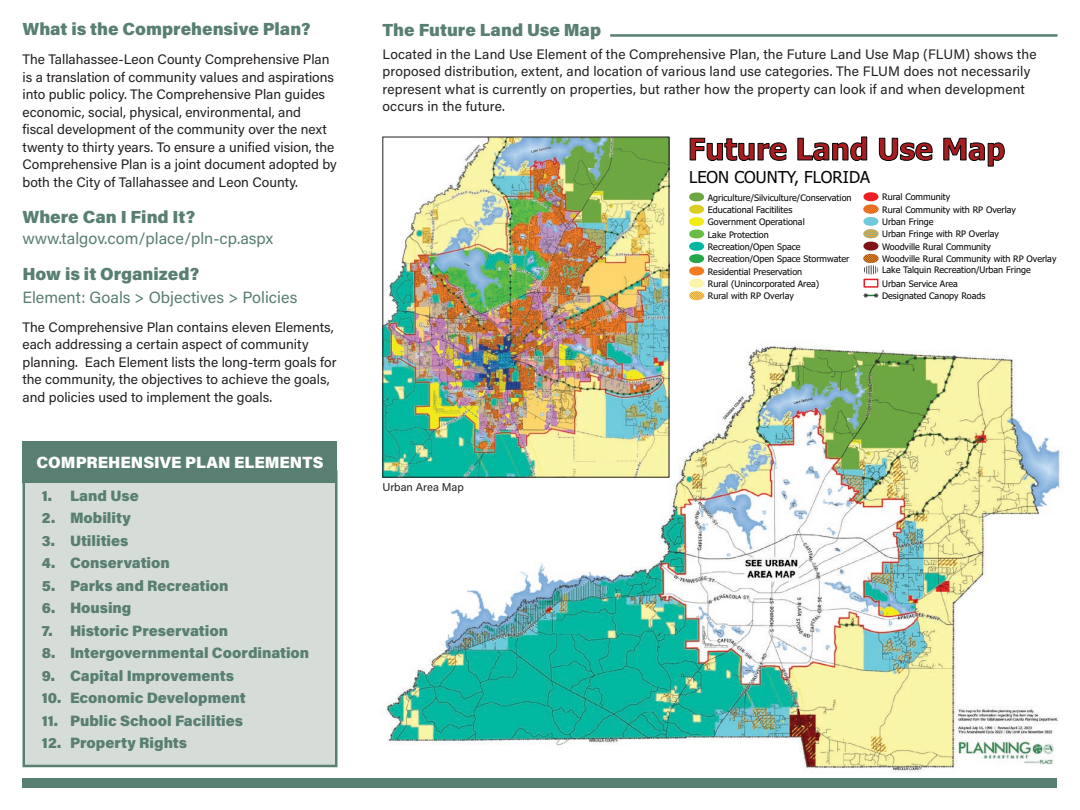
<style>
.page{position:relative;width:1080px;height:810px;background:#fff}
.page>*{position:absolute;margin:0;border:0;box-sizing:border-box;transform-origin:0 0}
.t1{font:900 17.5px "Acumin Pro";color:#587f71}
.t2{font:16.5px "Tahoma";color:#040503}
.t3{font:16.25px "Acumin Pro";color:#587f71}
.t4{font:900 16.25px "Acumin Pro";color:#fff}
.t5{font:900 15px "Acumin Pro";color:#587f71}
.t6{font:13.75px/17.5px "Acumin Pro";color:#231f20}
.t7{font:11.25px "Acumin Pro";color:#231f20}
.t8{font:9px/12.4px "Tahoma";color:#040503}
</style>
<div class="page">
<img style="left:386px;top:331px;width:674px;height:442px">
<div style="left:24px;top:471px;width:312px;height:295px;background:#d6dcd7"></div>
<div style="left:22px;top:470px;width:316px;height:297px;border:2px solid #587f71"></div>
<div style="left:22px;top:441px;width:316px;height:41px;background:#587f71"></div>
<div style="left:22px;top:778px;width:1036px;height:10px;background:#587f71"></div>
<hr style="left:610px;top:34px;width:448px;height:3px;background:#587f71">
<img style="left:384px;top:139px;width:283px;height:337px">
<svg style="left:690px;top:138px;width:97px;height:23px"></svg>
<svg style="left:797px;top:137px;width:70px;height:24px"></svg>
<svg style="left:879px;top:138px;width:54px;height:23px"></svg>
<svg style="left:943px;top:138px;width:62px;height:28px"></svg>
<svg style="left:689px;top:192px;width:15px;height:109px"></svg>
<svg style="left:863px;top:192px;width:15px;height:82px"></svg>
<div style="left:863px;top:279px;width:15px;height:9px;border:1px solid #e61e24"></div>
<svg style="left:863px;top:293px;width:15px;height:5px"></svg>
<p class="t1" style="left:22px;top:17px;width:290px">What is the Comprehensive Plan?</p>
<p class="t6" style="left:22px;top:50px;width:316px">The Tallahassee-Leon County Comprehensive Plan is a translation of community values and aspirations into public policy. The Comprehensive Plan guides economic, social, physical, environmental, and<br>fiscal development of the community over the next twenty to thirty years. To ensure a unified vision, the Comprehensive Plan is a joint document adopted by both the City of Tallahassee and Leon County.</p>
<p class="t1" style="left:22px;top:204px;width:174px">Where Can I Find It?</p>
<p class="t3" style="left:22px;top:227px;width:252px">www.talgov.com/place/pln-cp.aspx</p>
<p class="t1" style="left:22px;top:262px;width:178px">How is it Organized?</p>
<p class="t3" style="left:22px;top:286px;width:276px">Element: Goals &gt; Objectives &gt; Policies</p>
<p class="t6" style="left:22px;top:317px;width:316px">The Comprehensive Plan contains eleven Elements, each addressing a certain aspect of community planning. Each Element lists the long-term goals for the community, the objectives to achieve the goals, and policies used to implement the goals.</p>
<p class="t4" style="left:36px;top:450px;width:289px">COMPREHENSIVE PLAN ELEMENTS</p>
<p class="t5" style="left:42px;top:485px;width:98px">1. Land Use</p>
<p class="t5" style="left:42px;top:507px;width:90px">2. Mobility</p>
<p class="t5" style="left:42px;top:530px;width:88px">3. Utilities</p>
<p class="t5" style="left:42px;top:552px;width:129px">4. Conservation</p>
<p class="t5" style="left:42px;top:575px;width:188px">5. Parks and Recreation</p>
<p class="t5" style="left:42px;top:597px;width:91px">6. Housing</p>
<p class="t5" style="left:42px;top:620px;width:188px">7. Historic Preservation</p>
<p class="t5" style="left:42px;top:642px;width:269px">8. Intergovernmental Coordination</p>
<p class="t5" style="left:42px;top:665px;width:194px">9. Capital Improvements</p>
<p class="t5" style="left:42px;top:687px;width:205px">10. Economic Development</p>
<p class="t5" style="left:42px;top:710px;width:203px">11. Public School Facilities</p>
<p class="t5" style="left:42px;top:732px;width:147px">12. Property Rights</p>
<p class="t1" style="left:382px;top:17px;width:220px">The Future Land Use Map</p>
<p class="t6" style="left:382px;top:45px;width:656px">Located in the Land Use Element of the Comprehensive Plan, the Future Land Use Map (FLUM) shows the proposed distribution, extent, and location of various land use categories. The FLUM does not necessarily represent what is currently on properties, but rather how the property can look if and when development occurs in the future.</p>
<p class="t7" style="left:382px;top:479px;width:83px">Urban Area Map</p>
<p class="t2" style="left:689px;top:166px;width:182px">LEON COUNTY, FLORIDA</p>
<p class="t8" style="left:708px;top:192px;width:145px">Agriculture/Silviculture/Conservation<br>Educational Facitilites<br>Government Operational<br>Lake Protection<br>Recreation/Open Space<br>Recreation/Open Space Stormwater<br>Residential Preservation<br>Rural (Unincorporated Area)<br>Rural with RP Overlay</p>
<p class="t8" style="left:882px;top:191px;width:176px">Rural Community<br>Rural Community with RP Overlay<br>Urban Fringe<br>Urban Fringe with RP Overlay<br>Woodville Rural Community<br>Woodville Rural Community with RP Overlay</p>
<p class="t8" style="left:882px;top:263px;width:150px;line-height:13.9px">Lake Talquin Recreation/Urban Fringe<br>Urban Service Area</p>
<p class="t8" style="left:882px;top:290px;width:105px">Designated Canopy Roads</p>
</div>
